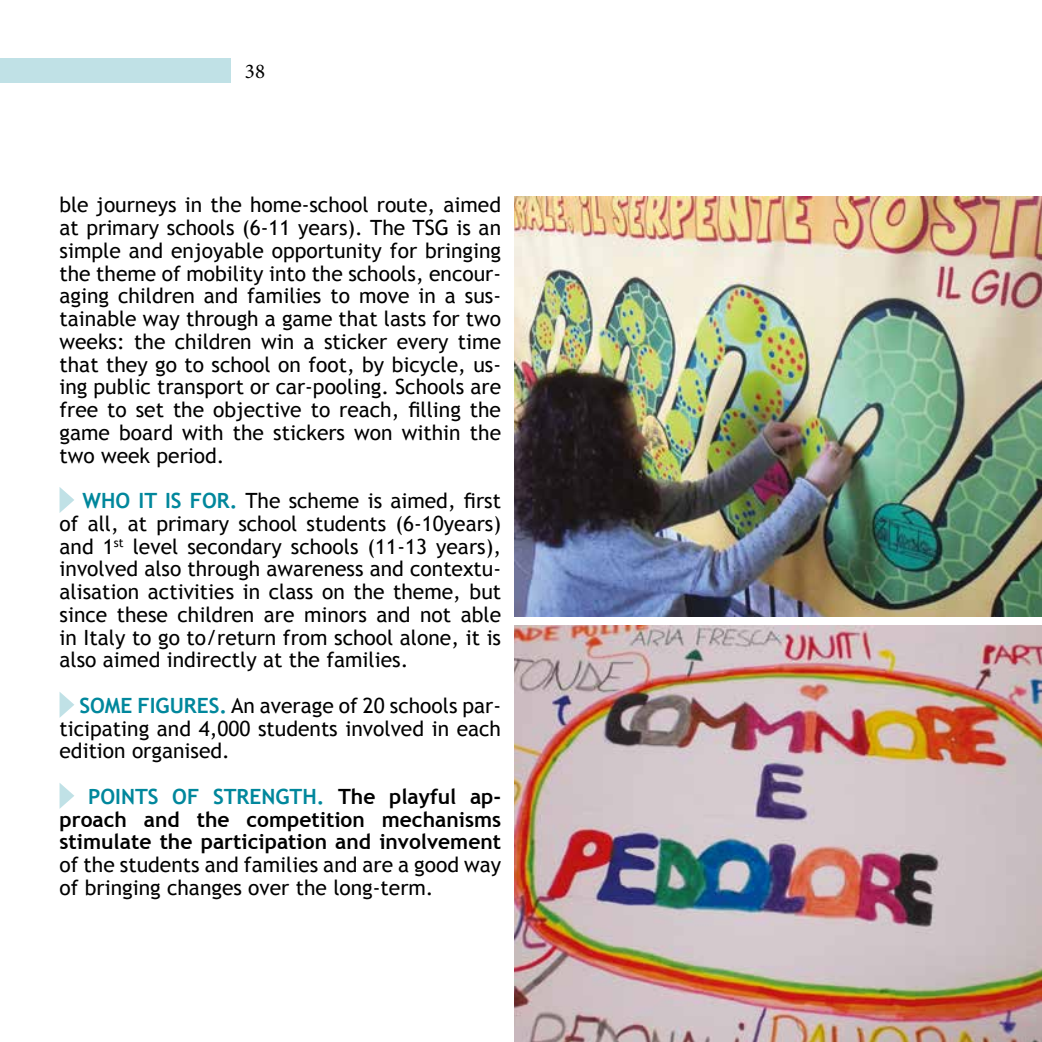
<style>
.page{position:relative;width:1042px;height:1042px;background:#fff}
.page>*{position:absolute;margin:0;border:0;box-sizing:border-box;transform-origin:0 0}
.t1{font:21px/22.8px "Trebuchet MS";color:#000;text-align:justify}
.t2{font:700 21px/22.8px "Trebuchet MS";color:#000;text-align:justify}
.t3{font:21px "Minion Pro";color:#000}
.s1{font-weight:700;color:#01879c}
.s2{color:#01879c}
</style>
<div class="page">
<div style="left:0;top:58px;width:231px;height:25px;background:#c0e1e6"></div>
<svg style="left:60px;top:487px;width:14px;height:26px"></svg>
<svg style="left:60px;top:692px;width:14px;height:25px"></svg>
<svg style="left:60px;top:783px;width:14px;height:25px"></svg>
<img style="left:515px;top:197px;width:527px;height:419px">
<img style="left:515px;top:625px;width:527px;height:417px">
<p class="t3" style="left:245px;top:57px;width:22px">38</p>
<p class="t1" style="left:60px;top:194px;width:443px">ble journeys in the home-school route, aimed at primary schools (6-11 years). The TSG is an simple and enjoyable opportunity for bringing the theme of mobility into the schools, encour&shy;aging children and families to move in a sus&shy;tainable way through a game that lasts for two weeks: the children win a sticker every time that they go to school on foot, by bicycle, us&shy;ing public transport or car-pooling. Schools are free to set the objective to reach, filling the game board with the stickers won within the two week period.</p>
<p class="t1" style="left:60px;top:489px;width:443px;text-indent:23px"><span class="s1">WHO IT IS FOR.</span> The scheme is aimed, first of all, at primary school students (6-10years) and 1<sup>st</sup> level secondary schools (11-13 years), involved also through awareness and contextu&shy;alisation activities in class on the theme, but since these children are minors and not able in Italy to go to/return from school alone, it is also aimed indirectly at the families.</p>
<p class="t1" style="left:60px;top:694px;width:443px;text-indent:20px"><span class="s1">SOME FIGURES.</span> An average of 20 schools par&shy;ticipating and 4,000 students involved in each edition organised.</p>
<p class="t2" style="left:60px;top:785px;width:443px;text-indent:29px"><span class="s2">POINTS OF STRENGTH.</span> The playful ap&shy;proach and the competition mechanisms stimulate the participation and involvement</p>
<p class="t1" style="left:60px;top:853px;width:443px">of the students and families and are a good way of bringing changes over the long-term.</p>
</div>
